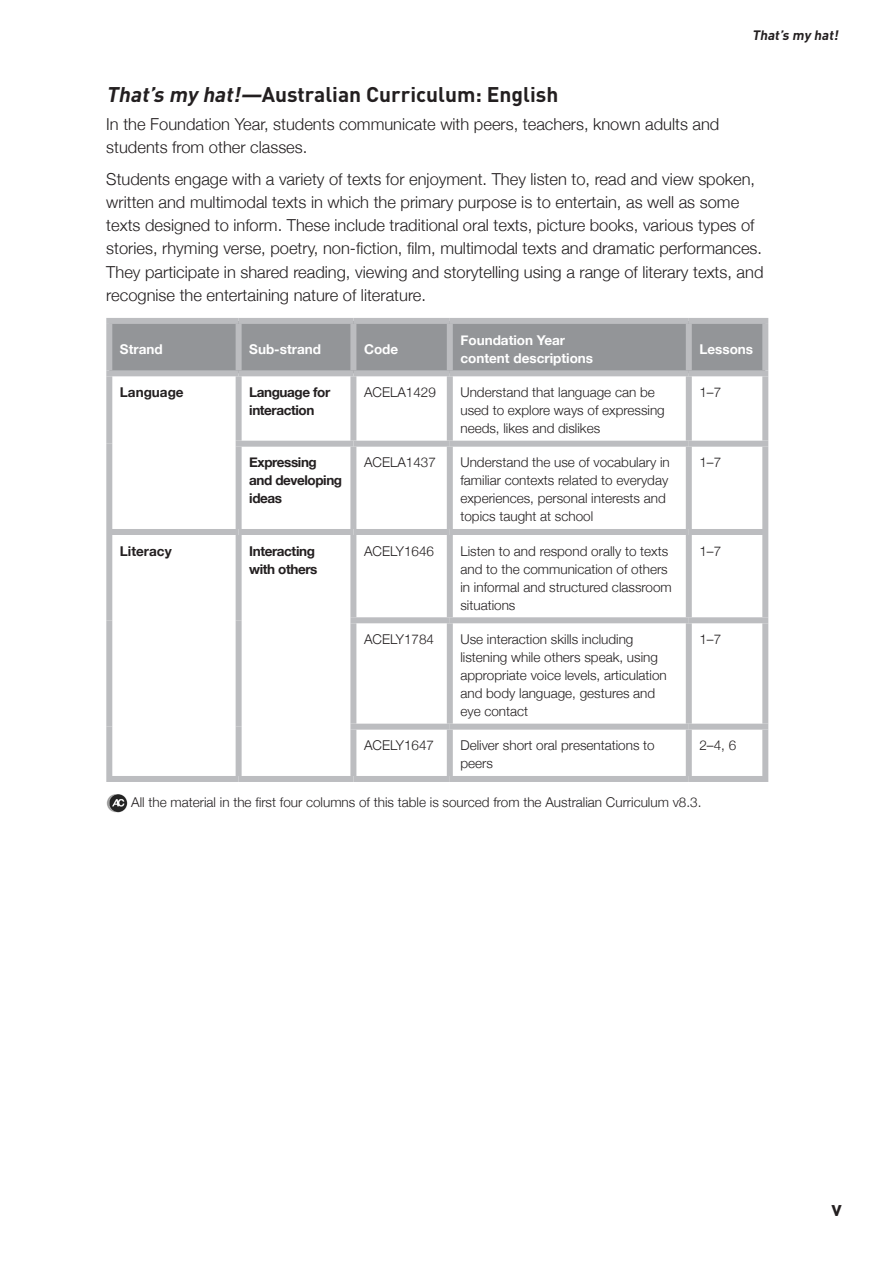
<style>
.page{position:relative;width:893px;height:1263px;background:#fff}
.page>*{position:absolute;margin:0;border:0;box-sizing:border-box;transform-origin:0 0}
.t1{font:700 21px "DIN";color:#231f20}
.Body{font:300 16.5px/23.2px "Helvetica Neue";color:#231f20}
.Body_ref{font:300 13.5px/18px "Helvetica Neue";color:#231f20}
.Body_ref-2{font:700 13.5px/18px "Helvetica Neue";letter-spacing:-.03em;color:#231f20}
.Body_ref-3{font:700 13.5px/18px "Helvetica Neue";color:#fff}
.Body_ref-4{font:700 13.5px "Helvetica Neue";color:#231f20}
.t2{font:italic 700 13.5px "DIN";color:#231f20}
.s1{font-style:italic}
</style>
<div class="page">
<div style="left:112px;top:324px;width:650px;height:46px;background:#939598"></div>
<div style="left:106px;top:324px;width:6px;height:46px;background:#bcbdc0"></div>
<div style="left:106px;top:318px;width:133px;height:6px;background:#bcbdc0"></div>
<div style="left:236px;top:324px;width:6px;height:46px;background:#bcbdc0"></div>
<div style="left:239px;top:318px;width:114px;height:6px;background:#bcbdc0"></div>
<div style="left:350px;top:324px;width:6px;height:46px;background:#bcbdc0"></div>
<div style="left:353px;top:318px;width:97px;height:6px;background:#bcbdc0"></div>
<div style="left:447px;top:324px;width:6px;height:46px;background:#bcbdc0"></div>
<div style="left:686px;top:324px;width:6px;height:46px;background:#bcbdc0"></div>
<div style="left:762px;top:324px;width:6px;height:46px;background:#bcbdc0"></div>
<div style="left:450px;top:318px;width:239px;height:6px;background:#bcbdc0"></div>
<div style="left:689px;top:318px;width:79px;height:6px;background:#bcbdc0"></div>
<div style="left:106px;top:376px;width:6px;height:68px;background:#bcbdc0"></div>
<div style="left:106px;top:444px;width:6px;height:85px;background:#bcbdc0"></div>
<div style="left:106px;top:535px;width:6px;height:85px;background:#bcbdc0"></div>
<div style="left:106px;top:620px;width:6px;height:107px;background:#bcbdc0"></div>
<div style="left:106px;top:727px;width:6px;height:49px;background:#bcbdc0"></div>
<div style="left:106px;top:370px;width:133px;height:6px;background:#bcbdc0"></div>
<div style="left:236px;top:376px;width:6px;height:65px;background:#bcbdc0"></div>
<div style="left:236px;top:447px;width:6px;height:82px;background:#bcbdc0"></div>
<div style="left:236px;top:535px;width:6px;height:85px;background:#bcbdc0"></div>
<div style="left:236px;top:620px;width:6px;height:107px;background:#bcbdc0"></div>
<div style="left:236px;top:727px;width:6px;height:49px;background:#bcbdc0"></div>
<div style="left:239px;top:370px;width:114px;height:6px;background:#bcbdc0"></div>
<div style="left:350px;top:376px;width:6px;height:65px;background:#bcbdc0"></div>
<div style="left:350px;top:447px;width:6px;height:82px;background:#bcbdc0"></div>
<div style="left:350px;top:535px;width:6px;height:82px;background:#bcbdc0"></div>
<div style="left:350px;top:623px;width:6px;height:101px;background:#bcbdc0"></div>
<div style="left:350px;top:730px;width:6px;height:46px;background:#bcbdc0"></div>
<div style="left:353px;top:370px;width:97px;height:6px;background:#bcbdc0"></div>
<div style="left:447px;top:376px;width:6px;height:65px;background:#bcbdc0"></div>
<div style="left:447px;top:447px;width:6px;height:82px;background:#bcbdc0"></div>
<div style="left:447px;top:535px;width:6px;height:82px;background:#bcbdc0"></div>
<div style="left:447px;top:623px;width:6px;height:101px;background:#bcbdc0"></div>
<div style="left:447px;top:730px;width:6px;height:46px;background:#bcbdc0"></div>
<div style="left:686px;top:376px;width:6px;height:65px;background:#bcbdc0"></div>
<div style="left:762px;top:376px;width:6px;height:65px;background:#bcbdc0"></div>
<div style="left:686px;top:447px;width:6px;height:82px;background:#bcbdc0"></div>
<div style="left:762px;top:447px;width:6px;height:82px;background:#bcbdc0"></div>
<div style="left:686px;top:535px;width:6px;height:82px;background:#bcbdc0"></div>
<div style="left:762px;top:535px;width:6px;height:82px;background:#bcbdc0"></div>
<div style="left:686px;top:623px;width:6px;height:101px;background:#bcbdc0"></div>
<div style="left:762px;top:623px;width:6px;height:101px;background:#bcbdc0"></div>
<div style="left:686px;top:730px;width:6px;height:46px;background:#bcbdc0"></div>
<div style="left:762px;top:730px;width:6px;height:46px;background:#bcbdc0"></div>
<div style="left:450px;top:370px;width:239px;height:6px;background:#bcbdc0"></div>
<div style="left:689px;top:370px;width:79px;height:6px;background:#bcbdc0"></div>
<div style="left:106px;top:529px;width:133px;height:6px;background:#bcbdc0"></div>
<div style="left:106px;top:776px;width:133px;height:6px;background:#bcbdc0"></div>
<div style="left:236px;top:441px;width:117px;height:6px;background:#bcbdc0"></div>
<div style="left:239px;top:529px;width:114px;height:6px;background:#bcbdc0"></div>
<div style="left:239px;top:776px;width:114px;height:6px;background:#bcbdc0"></div>
<div style="left:353px;top:441px;width:97px;height:6px;background:#bcbdc0"></div>
<div style="left:353px;top:529px;width:97px;height:6px;background:#bcbdc0"></div>
<div style="left:350px;top:617px;width:100px;height:6px;background:#bcbdc0"></div>
<div style="left:350px;top:724px;width:100px;height:6px;background:#bcbdc0"></div>
<div style="left:353px;top:776px;width:97px;height:6px;background:#bcbdc0"></div>
<div style="left:450px;top:441px;width:239px;height:6px;background:#bcbdc0"></div>
<div style="left:689px;top:441px;width:79px;height:6px;background:#bcbdc0"></div>
<div style="left:450px;top:529px;width:239px;height:6px;background:#bcbdc0"></div>
<div style="left:689px;top:529px;width:79px;height:6px;background:#bcbdc0"></div>
<div style="left:450px;top:617px;width:239px;height:6px;background:#bcbdc0"></div>
<div style="left:689px;top:617px;width:79px;height:6px;background:#bcbdc0"></div>
<div style="left:450px;top:724px;width:239px;height:6px;background:#bcbdc0"></div>
<div style="left:689px;top:724px;width:79px;height:6px;background:#bcbdc0"></div>
<div style="left:450px;top:776px;width:239px;height:6px;background:#bcbdc0"></div>
<div style="left:689px;top:776px;width:79px;height:6px;background:#bcbdc0"></div>
<img style="left:106px;top:794px;width:22px;height:18px">
<p class="t2" style="left:752px;top:26px;width:90px">That’s my hat!</p>
<h2 class="t1" style="left:106px;top:80px;width:453px"><span class="s1">That’s my hat!—</span>Australian Curriculum: English</h2>
<p class="Body" style="left:106px;top:111px;width:615px">In the Foundation Year, students communicate with peers, teachers, known adults and students from other classes.</p>
<p class="Body" style="left:106px;top:166px;width:659px">Students engage with a variety of texts for enjoyment. They listen to, read and view spoken, written and multimodal texts in which the primary purpose is to entertain, as well as some texts designed to inform. These include traditional oral texts, picture books, various types of stories, rhyming verse, poetry, non-fiction, film, multimodal texts and dramatic performances.<br>They participate in shared reading, viewing and storytelling using a range of literary texts, and recognise the entertaining nature of literature.</p>
<p class="Body_ref-3" style="left:120px;top:340px;width:44px">Strand</p>
<p class="Body_ref-3" style="left:249px;top:340px;width:73px">Sub-strand</p>
<p class="Body_ref-3" style="left:364px;top:340px;width:36px">Code</p>
<p class="Body_ref-3" style="left:460px;top:331px;width:134px">Foundation Year content descriptions</p>
<p class="Body_ref-3" style="left:699px;top:340px;width:55px">Lessons</p>
<p class="Body_ref-4" style="left:120px;top:382px;width:65px">Language</p>
<p class="Body_ref-2" style="left:249px;top:384px;width:83px">Language for interaction</p>
<p class="Body_ref" style="left:364px;top:382px;width:73px">ACELA1429</p>
<p class="Body_ref" style="left:460px;top:382px;width:206px">Understand that language can be used to explore ways of expressing needs, likes and dislikes</p>
<p class="Body_ref" style="left:699px;top:382px;width:23px">1–7</p>
<p class="Body_ref-2" style="left:249px;top:454px;width:94px">Expressing and developing ideas</p>
<p class="Body_ref" style="left:364px;top:453px;width:73px">ACELA1437</p>
<p class="Body_ref" style="left:460px;top:453px;width:211px">Understand the use of vocabulary in familiar contexts related to everyday experiences, personal interests and topics taught at school</p>
<p class="Body_ref" style="left:699px;top:453px;width:23px">1–7</p>
<p class="Body_ref-4" style="left:120px;top:540px;width:53px">Literacy</p>
<p class="Body_ref-2" style="left:249px;top:542px;width:70px">Interacting with others</p>
<p class="Body_ref" style="left:364px;top:541px;width:72px">ACELY1646</p>
<p class="Body_ref" style="left:460px;top:541px;width:213px">Listen to and respond orally to texts and to the communication of others in informal and structured classroom situations</p>
<p class="Body_ref" style="left:699px;top:541px;width:23px">1–7</p>
<p class="Body_ref" style="left:364px;top:629px;width:72px">ACELY1784</p>
<p class="Body_ref" style="left:460px;top:629px;width:208px">Use interaction skills including listening while others speak, using appropriate voice levels, articulation and body language, gestures and eye contact</p>
<p class="Body_ref" style="left:699px;top:629px;width:23px">1–7</p>
<p class="Body_ref" style="left:364px;top:735px;width:72px">ACELY1647</p>
<p class="Body_ref" style="left:460px;top:735px;width:196px">Deliver short oral presentations to peers</p>
<p class="Body_ref" style="left:699px;top:735px;width:38px">2–4, 6</p>
<p class="Body_ref" style="left:131px;top:792px;width:572px">All the material in the first four columns of this table is sourced from the Australian Curriculum v8.3.</p>
<h1 class="t1" style="left:832px;top:1194px;width:12px">v</h1>
</div>
